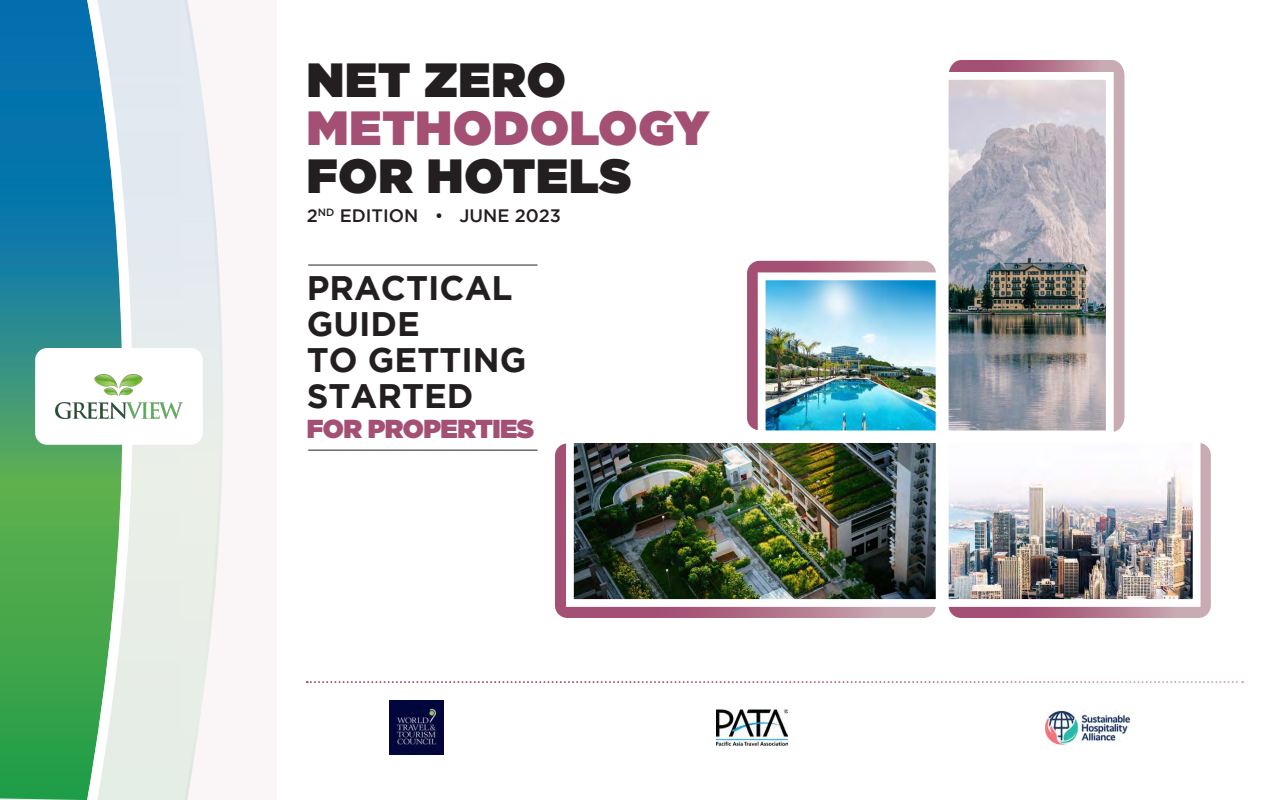
<style>
.page{position:relative;width:1280px;height:800px;background:#fff}
.page>*{position:absolute;margin:0;border:0;box-sizing:border-box;transform-origin:0 0}
.t1{font:900 48px/48px "Gotham";letter-spacing:.02em;color:#231f20}
.t2{font:700 34px "Gotham";color:#231f20}
.t3{font:900 26px "Gotham";letter-spacing:-.02em;color:#a44f74}
.t4{font:500 18px "Gotham";color:#231f20}
.s1{color:#a44f74}
.s2{font-weight:400}
</style>
<div class="page">
<div style="left:0;top:0;width:277px;height:800px;background:#faf6f8"></div>
<div style="left:137px;top:0;width:46px;height:800px;background:#e5ede8"></div>
<svg style="left:183px;top:0;width:40px;height:800px"></svg>
<svg style="left:307px;top:681px;width:935px;height:2px"></svg>
<svg style="left:950px;top:60px;width:174px;height:371px;background:#c299a7"></svg>
<svg style="left:950px;top:444px;width:260px;height:174px;background:#bb889c"></svg>
<svg style="left:555px;top:444px;width:380px;height:174px;background:#af6a87"></svg>
<img style="left:747px;top:261px;width:189px;height:170px">
<img style="left:948px;top:68px;width:169px;height:363px">
<img style="left:948px;top:431px;width:256px;height:180px">
<img style="left:562px;top:443px;width:374px;height:168px">
<svg style="left:0;top:0;width:80px;height:800px;background:#2a9079"></svg>
<svg style="left:80px;top:0;width:57px;height:800px"></svg>
<div style="left:35px;top:348px;width:168px;height:97px;background:#fff;border-radius:12px"></div>
<img style="left:55px;top:374px;width:128px;height:45px">
<hr style="left:308px;top:265px;width:229px;height:1px;background:#231f20">
<hr style="left:308px;top:450px;width:229px;height:1px;background:#231f20">
<img style="left:389px;top:700px;width:54px;height:54px">
<img style="left:717px;top:709px;width:70px;height:36px">
<img style="left:1045px;top:710px;width:85px;height:34px">
<p class="t1" style="left:307px;top:55px;width:404px">NET ZERO<br><span class="s1">METHODOLOGY<br></span>FOR HOTELS</p>
<p class="t4" style="left:307px;top:205px;width:256px">2<sup>ND</sup> EDITION <span class="s2">•</span> JUNE 2023</p>
<p class="t2" style="left:307px;top:268px;width:207px">PRACTICAL</p>
<p class="t2" style="left:307px;top:304px;width:115px">GUIDE</p>
<p class="t2" style="left:307px;top:340px;width:221px">TO GETTING</p>
<p class="t2" style="left:307px;top:376px;width:168px">STARTED</p>
<p class="t3" style="left:307px;top:410px;width:229px">FOR PROPERTIES</p>
</div>
